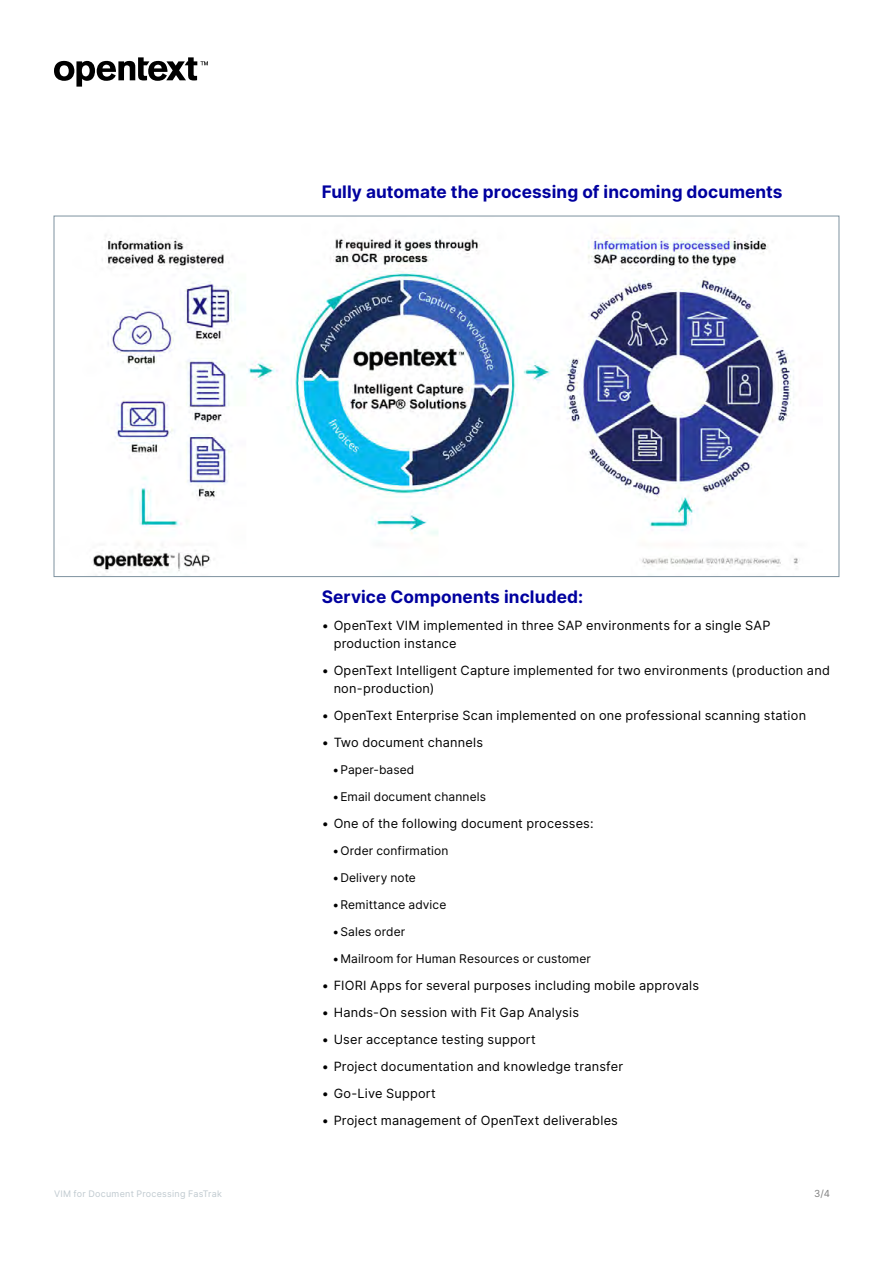
<style>
.page{position:relative;width:893px;height:1263px;background:#fff}
.page>*{position:absolute;margin:0;border:0;box-sizing:border-box;transform-origin:0 0}
.t1{font:700 17.25px "Inter";letter-spacing:.005em;color:#00009f}
.t2{font:12.75px/18px "Inter";letter-spacing:.015em;color:#000}
.t3{font:12px "Inter";letter-spacing:.01em;color:#000}
.t4{font:9.75px "Inter";color:#808080}
.t5{font:9px "Inter";letter-spacing:.03em;color:#bfc9cf}
</style>
<div class="page">
<svg style="left:54px;top:57px;width:154px;height:30px"></svg>
<img style="left:92px;top:234px;width:708px;height:339px">
<h3 class="t1" style="left:322px;top:179px;width:462px">Fully automate the processing of incoming documents</h3>
<h3 class="t1" style="left:322px;top:584px;width:263px">Service Components included:</h3>
<p class="t2" style="left:334px;top:616px;width:438px;text-indent:-12px">• OpenText VIM implemented in three SAP environments for a single SAP production instance</p>
<p class="t2" style="left:334px;top:661px;width:498px;text-indent:-12px">• OpenText Intelligent Capture implemented for two environments (production and non-production)</p>
<p class="t2" style="left:322px;top:706px;width:486px">• OpenText Enterprise Scan implemented on one professional scanning station</p>
<p class="t2" style="left:322px;top:733px;width:163px">• Two document channels</p>
<p class="t3" style="left:332px;top:761px;width:83px">•Paper-based</p>
<p class="t3" style="left:332px;top:788px;width:155px">•Email document channels</p>
<p class="t2" style="left:322px;top:814px;width:273px">• One of the following document processes:</p>
<p class="t3" style="left:332px;top:842px;width:118px">•Order confirmation</p>
<p class="t3" style="left:332px;top:869px;width:85px">•Delivery note</p>
<p class="t3" style="left:332px;top:896px;width:115px">•Remittance advice</p>
<p class="t3" style="left:332px;top:923px;width:74px">•Sales order</p>
<p class="t3" style="left:332px;top:950px;width:260px">•Mailroom for Human Resources or customer</p>
<p class="t2" style="left:322px;top:976px;width:379px">• FIORI Apps for several purposes including mobile approvals</p>
<p class="t2" style="left:322px;top:1003px;width:259px">• Hands-On session with Fit Gap Analysis</p>
<p class="t2" style="left:322px;top:1030px;width:216px">• User acceptance testing support</p>
<p class="t2" style="left:322px;top:1057px;width:303px">• Project documentation and knowledge transfer</p>
<p class="t2" style="left:322px;top:1084px;width:116px">• Go-Live Support</p>
<p class="t2" style="left:322px;top:1111px;width:298px">• Project management of OpenText deliverables</p>
<p class="t5" style="left:54px;top:1187px;width:170px">VIM for Document Processing FasTrak</p>
<p class="t4" style="left:814px;top:1186px;width:17px">3/4</p>
</div>
